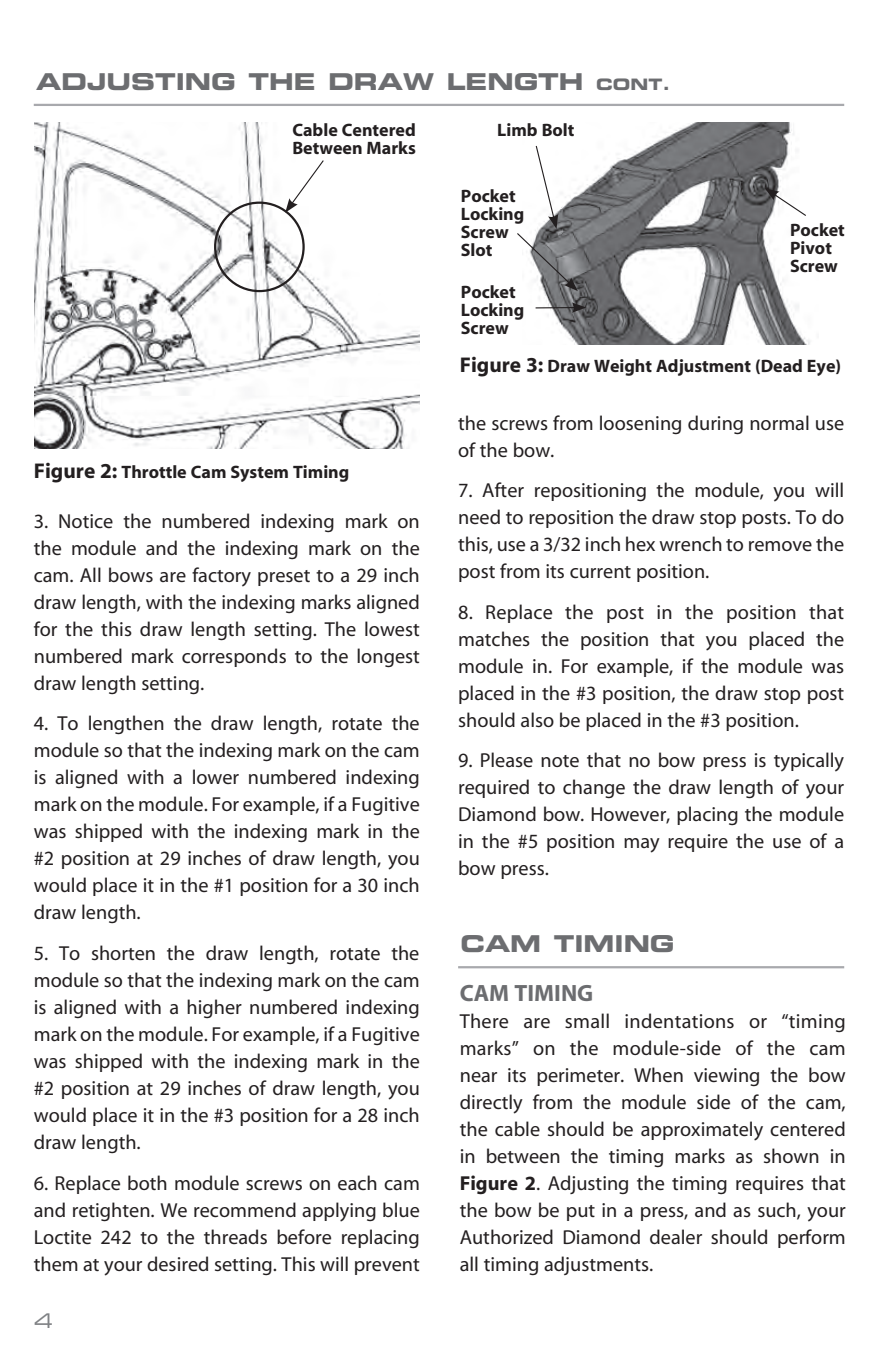
<style>
.page{position:relative;width:878px;height:1364px;background:#fff}
.page>*{position:absolute;margin:0;border:0;box-sizing:border-box;transform-origin:0 0}
.t1{font:700 23.62px "Myriad";color:#6c6d70}
.t2{font:23.18px "Eurostile Bold Extended Two";color:#6c6d70}
.t3{font:20.25px/27px "Myriad";color:#231f20;text-align:justify}
.t4{font:20.25px "Eurostile Extended Two";color:#808285}
.t5{font:700 18px/18px "Myriad";color:#231f20}
.t6{font:15.75px "Eurostile Bold Extended Two";color:#6c6d70}
.s1{font-size:21.38px}
.s2{font-weight:700}
</style>
<div class="page">
<hr style="left:34px;top:104px;width:810px;height:2px;background:#a8a9ad">
<hr style="left:458px;top:966px;width:386px;height:2px;background:#a8a9ad">
<img style="left:35px;top:122px;width:385px;height:327px">
<svg style="left:285px;top:159px;width:40px;height:54px"></svg>
<div style="left:214px;top:201px;width:91px;height:91px;border:2px solid #231f20;border-radius:50%"></div>
<img style="left:535px;top:122px;width:275px;height:223px">
<svg style="left:517px;top:145px;width:60px;height:146px"></svg>
<hr style="left:535px;top:307px;width:40px;height:1px;background:#231f20">
<svg style="left:572px;top:302px;width:14px;height:11px"></svg>
<svg style="left:764px;top:188px;width:43px;height:29px"></svg>
<p class="t2" style="left:36px;top:65px;width:93px">ADJUSTING</p>
<p class="t2" style="left:248px;top:65px;width:133px">THE DRAW</p>
<p class="t2" style="left:446px;top:65px;width:65px">LENGTH</p>
<p class="t6" style="left:596px;top:73px;width:34px">CONT</p>
<p class="t6" style="left:662px;top:73px;width:9px">.</p>
<p class="t5" style="left:292px;top:121px;width:125px">Cable Centered<br>Between Marks</p>
<p class="t5" style="left:34px;top:463px;width:317px"><span class="s1">Figure 2:</span> Throttle Cam System Timing</p>
<p class="t3" style="left:34px;top:508px;width:387px">3. Notice the numbered indexing mark on the module and the indexing mark on the cam. All bows are factory preset to a 29 inch draw length, with the indexing marks aligned for the this draw length setting. The lowest numbered mark corresponds to the longest draw length setting.</p>
<p class="t3" style="left:34px;top:711px;width:387px">4. To lengthen the draw length, rotate the module so that the indexing mark on the cam is aligned with a lower numbered indexing mark on the module. For example, if a Fugitive was shipped with the indexing mark in the #2 position at 29 inches of draw length, you would place it in the #1 position for a 30 inch draw length.</p>
<p class="t3" style="left:34px;top:940px;width:387px">5. To shorten the draw length, rotate the module so that the indexing mark on the cam is aligned with a higher numbered indexing mark on the module. For example, if a Fugitive was shipped with the indexing mark in the #2 position at 29 inches of draw length, you would place it in the #3 position for a 28 inch draw length.</p>
<p class="t3" style="left:34px;top:1170px;width:387px">6. Replace both module screws on each cam and retighten. We recommend applying blue Loctite 242 to the threads before replacing them at your desired setting. This will prevent</p>
<p class="t4" style="left:34px;top:1306px;width:21px">4</p>
<p class="t5" style="left:497px;top:121px;width:79px">Limb Bolt</p>
<p class="t5" style="left:461px;top:188px;width:65px">Pocket<br>Locking<br>Screw<br>Slot</p>
<p class="t5" style="left:461px;top:283px;width:65px">Pocket<br>Locking<br>Screw</p>
<p class="t5" style="left:790px;top:221px;width:56px">Pocket<br>Pivot<br>Screw</p>
<p class="t5" style="left:459px;top:358px;width:383px"><span class="s1">Figure 3:</span> Draw Weight Adjustment (Dead Eye)</p>
<p class="t3" style="left:458px;top:410px;width:387px">the screws from loosening during normal use of the bow.</p>
<p class="t3" style="left:458px;top:478px;width:387px">7. After repositioning the module, you will need to reposition the draw stop posts. To do this, use a 3/32 inch hex wrench to remove the post from its current position.</p>
<p class="t3" style="left:458px;top:599px;width:388px">8. Replace the post in the position that matches the position that you placed the module in. For example, if the module was placed in the #3 position, the draw stop post should also be placed in the #3 position.</p>
<p class="t3" style="left:458px;top:748px;width:387px">9. Please note that no bow press is typically required to change the draw length of your Diamond bow. However, placing the module in the #5 position may require the use of a bow press.</p>
<p class="t2" style="left:460px;top:927px;width:174px">CAM TIMING</p>
<p class="t1" style="left:459px;top:981px;width:135px">CAM TIMING</p>
<p class="t3" style="left:459px;top:1009px;width:387px">There are small indentations or “timing marks” on the module-side of the cam near its perimeter. When viewing the bow directly from the module side of the cam, the cable should be approximately centered in between the timing marks as shown in <span class="s2">Figure 2</span>. Adjusting the timing requires that the bow be put in a press, and as such, your Authorized Diamond dealer should perform all timing adjustments.</p>
</div>
